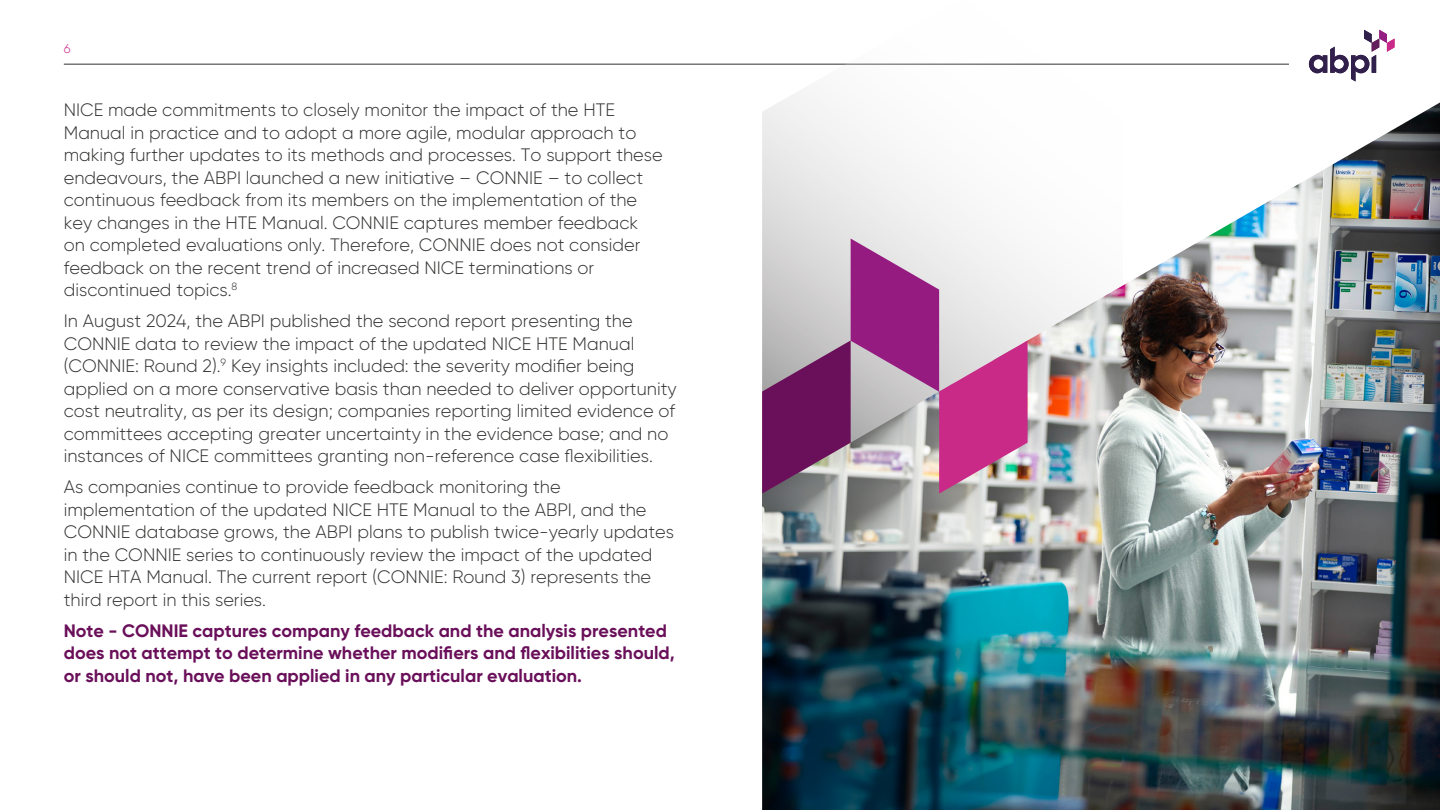
<style>
.page{position:relative;width:1440px;height:810px;background:#fff}
.page>*{position:absolute;margin:0;border:0;box-sizing:border-box;transform-origin:0 0}
.ABPI_Body_Text{font:300 18px/22.5px "Gilroy";color:#313130}
.ABPI_Bold_Para_Text{font:700 18px/22.5px "Gilroy";color:#6a0f5a}
.t1{font:300 12.75px "Gilroy";color:#ca2a87}
</style>
<div class="page">
<hr style="left:64px;top:64px;width:1224px;height:1px;background:#313130">
<svg style="left:1308px;top:30px;width:86px;height:51px"></svg>
<svg style="left:762px;top:63px;width:360px;height:39px"></svg>
<img style="left:762px;top:102px;width:677px;height:708px">
<svg style="left:762px;top:239px;width:265px;height:255px;background:#b886a9"></svg>
<p class="t1" style="left:64px;top:40px;width:8px">6</p>
<p class="ABPI_Body_Text" style="left:64px;top:99px;width:600px">NICE made commitments to closely monitor the impact of the HTE Manual in practice and to adopt a more agile, modular approach to making further updates to its methods and processes. To support these endeavours, the ABPI launched a new initiative – CONNIE – to collect continuous feedback from its members on the implementation of the key changes in the HTE Manual. CONNIE captures member feedback on completed evaluations only. Therefore, CONNIE does not consider feedback on the recent trend of increased NICE terminations or discontinued topics.<sup>8</sup></p>
<p class="ABPI_Body_Text" style="left:64px;top:310px;width:614px">In August 2024, the ABPI published the second report presenting the CONNIE data to review the impact of the updated NICE HTE Manual (CONNIE: Round 2).<sup>9</sup> Key insights included: the severity modifier being applied on a more conservative basis than needed to deliver opportunity cost neutrality, as per its design; companies reporting limited evidence of committees accepting greater uncertainty in the evidence base; and no instances of NICE committees granting non-reference case flexibilities.</p>
<p class="ABPI_Body_Text" style="left:64px;top:476px;width:612px">As companies continue to provide feedback monitoring the implementation of the updated NICE HTE Manual to the ABPI, and the CONNIE database grows, the ABPI plans to publish twice-yearly updates in the CONNIE series to continuously review the impact of the updated NICE HTA Manual. The current report (CONNIE: Round 3) represents the third report in this series.</p>
<p class="ABPI_Bold_Para_Text" style="left:64px;top:619px;width:612px">Note - CONNIE captures company feedback and the analysis presented does not attempt to determine whether modifiers and flexibilities should, or should not, have been applied in any particular evaluation.</p>
</div>
